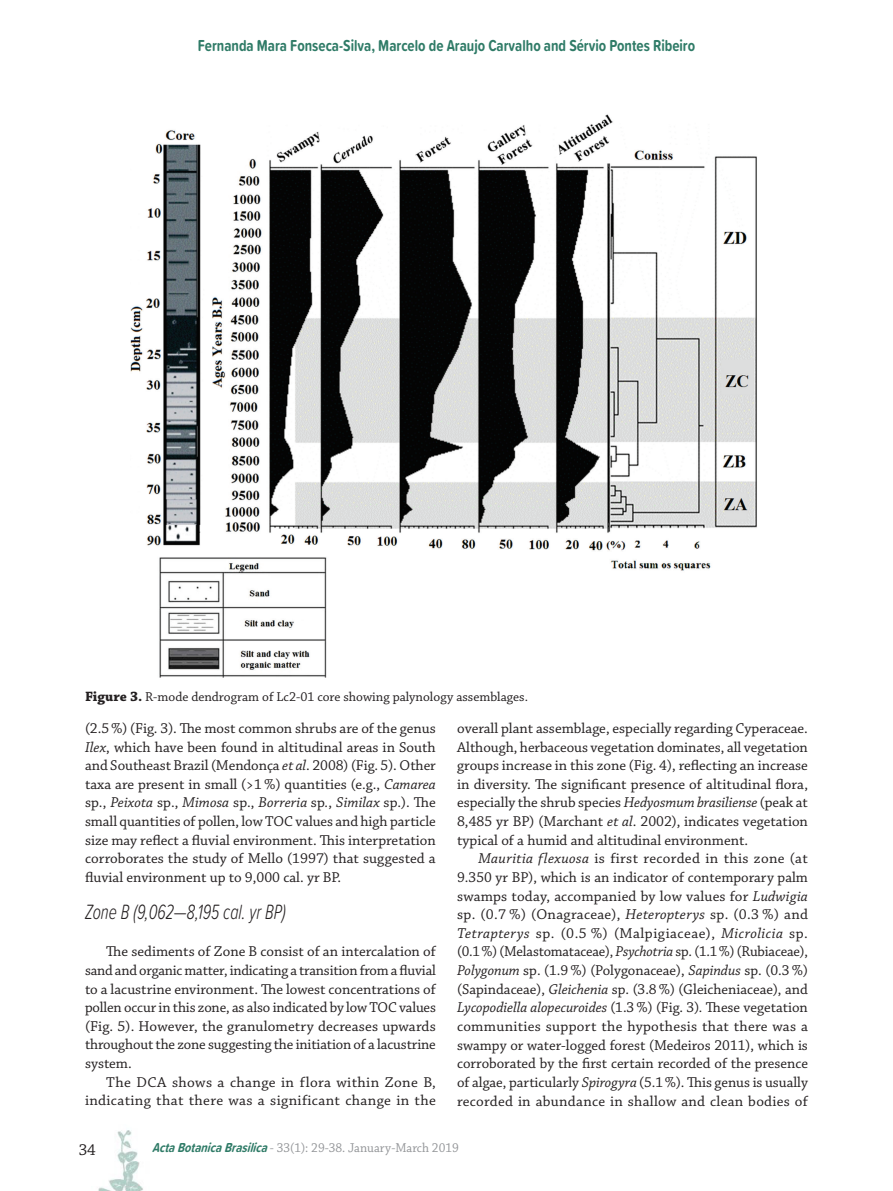
<style>
.page{position:relative;width:893px;height:1191px;background:#fff}
.page>*{position:absolute;margin:0;border:0;box-sizing:border-box;transform-origin:0 0}
.TÓPICOS{font:italic 300 21.45px "Proxima Soft Cond";color:#231f20;scale:.82 1}
.t1{font:700 16.5px "Proxima Soft Cond";color:#2f7b67;scale:.91 1}
.t2{font:16.5px "Chaparral Pro";color:#231f20}
.MIOLO{font:15px/18.6px "Chaparral Pro";letter-spacing:.005em;color:#231f20;text-align:justify}
.LEGENDA_-_Tabela_e_F{font:13.5px "Chaparral Pro";color:#231f20}
.t3{font:13.5px "Chaparral Pro";color:#939598;scale:.95 1}
.s1{font-weight:700;font-size:14.25px}
.s2{font-style:italic}
.s3{font-family:"Proxima Soft Cond";font-weight:700;font-style:italic;color:#2f7b67}
</style>
<div class="page">
<img style="left:98px;top:1130px;width:45px;height:61px">
<img style="left:130px;top:114px;width:627px;height:564px">
<p class="t1" style="left:198px;top:33px;width:548px">Fernanda Mara Fonseca-Silva, Marcelo de Araujo Carvalho and Sérvio Pontes Ribeiro</p>
<p class="LEGENDA_-_Tabela_e_F" style="left:85px;top:689px;width:444px"><span class="s1">Figure 3.</span> R-mode dendrogram of Lc2-01 core showing palynology assemblages.</p>
<p class="MIOLO" style="left:85px;top:719px;width:352px">(2.5%) (Fig. 3). The most common shrubs are of the genus <span class="s2">Ilex</span>, which have been found in altitudinal areas in South and Southeast Brazil (Mendonça <span class="s2">et al</span>. 2008) (Fig. 5). Other taxa are present in small (&gt;1 %) quantities (e.g., <span class="s2">Camarea </span>sp., <span class="s2">Peixota</span> sp., <span class="s2">Mimosa</span> sp., <span class="s2">Borreria</span> sp<span class="s2">.</span>, <span class="s2">Similax</span> sp.). The small quantities of pollen, low TOC values and high particle size may reflect a fluvial environment. This interpretation corroborates the study of Mello (1997) that suggested a fluvial environment up to 9,000 cal. yr BP.</p>
<p class="TÓPICOS" style="left:85px;top:896px;width:246px">Zone B (9,062—8,195 cal. yr BP)</p>
<p class="MIOLO" style="left:85px;top:943px;width:352px;text-indent:21px">The sediments of Zone B consist of an intercalation of sand and organic matter, indicating a transition from a fluvial to a lacustrine environment. The lowest concentrations of pollen occur in this zone, as also indicated by low TOC values (Fig. 5). However, the granulometry decreases upwards throughout the zone suggesting the initiation of a lacustrine system.</p>
<p class="MIOLO" style="left:85px;top:1073px;width:352px;text-align:right">The DCA shows a change in flora within Zone B, indicating that there was a significant change in the</p>
<p class="MIOLO" style="left:457px;top:719px;width:352px">overall plant assemblage, especially regarding Cyperaceae.<br>Although, herbaceous vegetation dominates, all vegetation groups increase in this zone (Fig. 4), reflecting an increase in diversity. The significant presence of altitudinal flora, especially the shrub species <span class="s2">Hedyosmum brasiliense</span> (peak at 8,485 yr BP) (Marchant <span class="s2">et al</span>. 2002), indicates vegetation typical of a humid and altitudinal environment.</p>
<p class="MIOLO" style="left:457px;top:850px;width:352px;text-indent:21px"><span class="s2">Mauritia flexuosa</span> is first recorded in this zone (at 9.350 yr BP), which is an indicator of contemporary palm swamps today, accompanied by low values for <span class="s2">Ludwigia </span>sp. (0.7 %) (Onagraceae), <span class="s2">Heteropterys</span> sp. (0.3 %) and <span class="s2">Tetrapterys</span> sp. (0.5 %) (Malpigiaceae), <span class="s2">Microlicia</span> sp. (0.1%) (Melastomataceae), <span class="s2">Psychotria</span> sp. (1.1%) (Rubiaceae), <span class="s2">Polygonum</span> sp. (1.9%) (Polygonaceae), <span class="s2">Sapindus</span> sp. (0.3%) (Sapindaceae), <span class="s2">Gleichenia</span> sp. (3.8%) (Gleicheniaceae), and <span class="s2">Lycopodiella alopecuroides</span> (1.3%) (Fig. 3)<span class="s2">.</span> These vegetation communities support the hypothesis that there was a swampy or water-logged forest (Medeiros 2011), which is corroborated by the first certain recorded of the presence of algae, particularly <span class="s2">Spirogyra</span> (5.1%). This genus is usually recorded in abundance in shallow and clean bodies of</p>
<p class="t2" style="left:79px;top:1141px;width:19px">34</p>
<p class="t3" style="left:152px;top:1140px;width:324px"><span class="s3">ActaBotanicaBrasilica</span>- 33(1): 29-38. January-March 2019</p>
</div>
